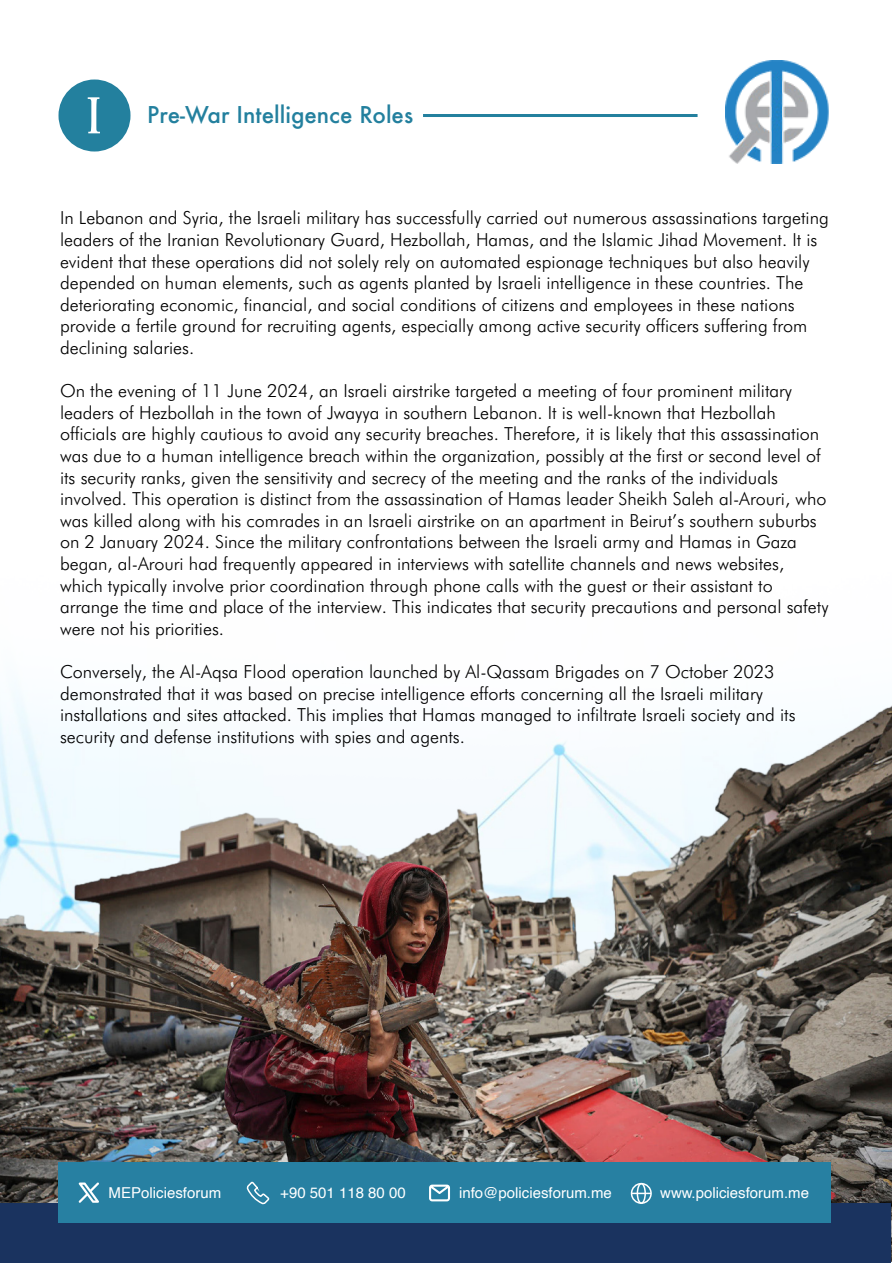
<style>
.page{position:relative;width:893px;height:1263px;background:#fff}
.page>*{position:absolute;margin:0;border:0;box-sizing:border-box;transform-origin:0 0}
.t1{font:54px "Apolline Std";color:#fff}
.t2{font:500 22.5px "Futura";color:#23809e}
.t3{font:300 18px/21.6px "Futura BT";color:#000}
.t4{font:15px "Helvetica";color:#fff}
</style>
<div class="page">
<div style="left:58px;top:80px;width:72px;height:72px;background:#23809e;border-radius:50%"></div>
<img style="left:0;top:688px;width:891px;height:515px">
<img style="left:726px;top:60px;width:103px;height:104px">
<hr style="left:423px;top:114px;width:275px;height:3px;background:#23809e">
<div style="left:0;top:1203px;width:891px;height:60px;background:#1a335f"></div>
<div style="left:58px;top:1163px;width:773px;height:60px;background:#2780a2"></div>
<div style="left:631px;top:1183px;width:21px;height:21px;border:2px solid #fff;border-radius:50%"></div>
<div style="left:637px;top:1183px;width:9px;height:21px;border:2px solid #fff;border-radius:50%"></div>
<svg style="left:632px;top:1193px;width:19px;height:1px"></svg>
<svg style="left:246px;top:1181px;width:24px;height:24px"></svg>
<svg style="left:79px;top:1182px;width:20px;height:21px"></svg>
<svg style="left:429px;top:1184px;width:21px;height:17px"></svg>
<h1 class="t1" style="left:85px;top:84px;width:19px">I</h1>
<p class="t2" style="left:147px;top:99px;width:267px">Pre-War Intelligence Roles</p>
<p class="t3" style="left:60px;top:207px;width:770px">In Lebanon and Syria, the Israeli military has successfully carried out numerous assassinations targeting leaders of the Iranian Revolutionary Guard, Hezbollah, Hamas, and the Islamic Jihad Movement. It is evident that these operations did not solely rely on automated espionage techniques but also heavily depended on human elements, such as agents planted by Israeli intelligence in these countries. The deteriorating economic, financial, and social conditions of citizens and employees in these nations provide a fertile ground for recruiting agents, especially among active security officers suffering from declining salaries.</p>
<p class="t3" style="left:60px;top:380px;width:770px">On the evening of 11 June 2024, an Israeli airstrike targeted a meeting of four prominent military leaders of Hezbollah in the town of Jwayya in southern Lebanon. It is well-known that Hezbollah officials are highly cautious to avoid any security breaches. Therefore, it is likely that this assassination was due to a human intelligence breach within the organization, possibly at the first or second level of its security ranks, given the sensitivity and secrecy of the meeting and the ranks of the individuals involved. This operation is distinct from the assassination of Hamas leader Sheikh Saleh al-Arouri, who was killed along with his comrades in an Israeli airstrike on an apartment in Beirut’s southern suburbs on 2 January 2024. Since the military confrontations between the Israeli army and Hamas in Gaza began, al-Arouri had frequently appeared in interviews with satellite channels and news websites, which typically involve prior coordination through phone calls with the guest or their assistant to arrange the time and place of the interview. This indicates that security precautions and personal safety were not his priorities.</p>
<p class="t3" style="left:60px;top:661px;width:737px">Conversely, the Al-Aqsa Flood operation launched by Al-Qassam Brigades on 7 October 2023 demonstrated that it was based on precise intelligence efforts concerning all the Israeli military installations and sites attacked. This implies that Hamas managed to infiltrate Israeli society and its security and defense institutions with spies and agents.</p>
<p class="t4" style="left:109px;top:1181px;width:114px">MEPoliciesforum</p>
<p class="t4" style="left:280px;top:1181px;width:127px">+90 501 118 80 00</p>
<p class="t4" style="left:459px;top:1181px;width:154px">info@policiesforum.me</p>
<p class="t4" style="left:660px;top:1181px;width:150px">www.policiesforum.me</p>
</div>
